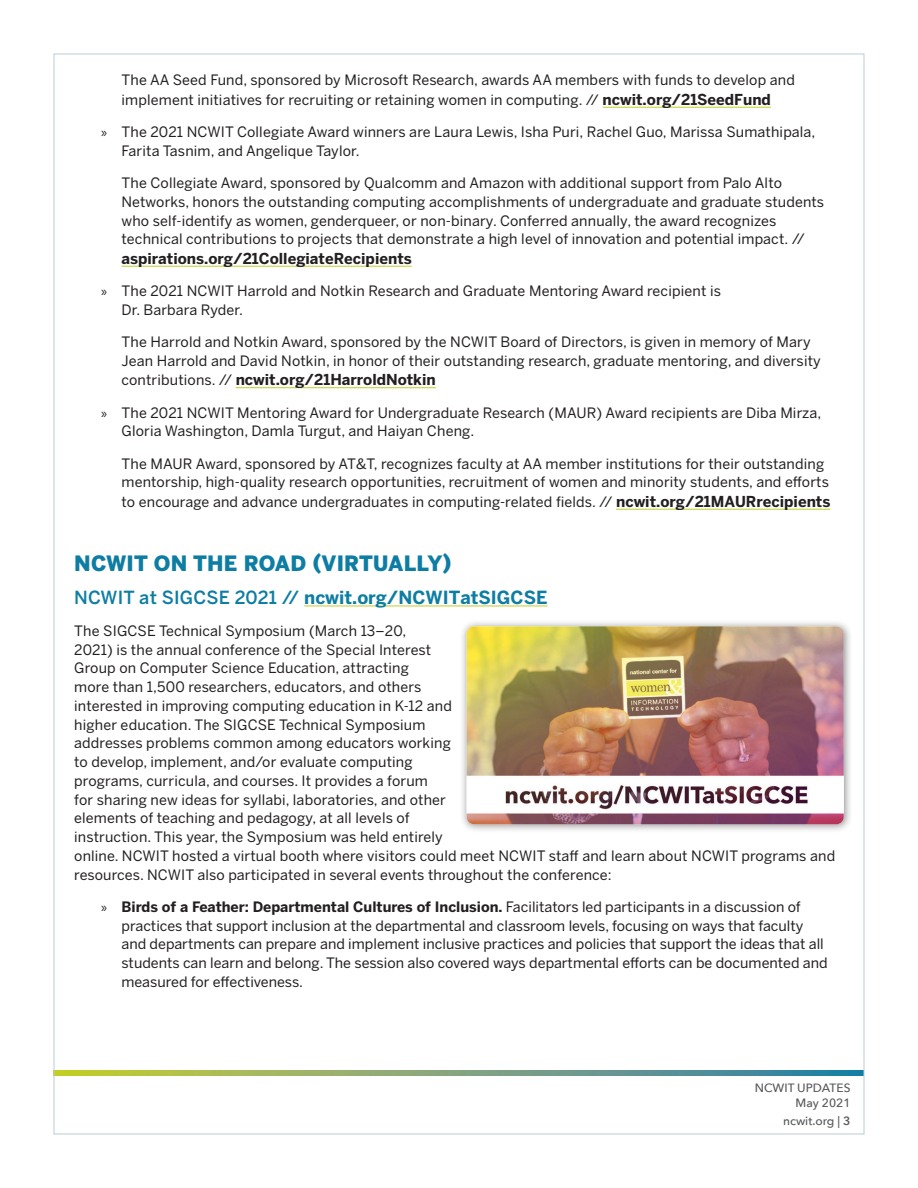
<style>
.page{position:relative;width:918px;height:1188px;background:#fff}
.page>*{position:absolute;margin:0;border:0;box-sizing:border-box;transform-origin:0 0}
.Body_Text{font:900 21px "Benton Sans";letter-spacing:.01em;color:#0d7da4}
.Body_Text-2{font:700 18px "Benton Sans";color:#0d7da4}
.Bulleted_List__Conte{font:700 15px "Benton Sans";color:#231f20}
.Body_Text-3{font:14.25px/18.8px "Benton Sans";letter-spacing:.01em;color:#231f20}
.Bulleted_List__Conte-2{font:14.25px/18.8px "Benton Sans";letter-spacing:.01em;color:#231f20}
.t1{font:500 12px/14.4px "Avenir Next";color:#57585a;text-align:right}
.s1{font-weight:700;font-size:15px}
.s2{font-family:"Myriad Pro"}
.s3{font-weight:400;font-size:14.25px}
.s4{font-weight:500}
.s5{font-weight:700}
.s6{font-weight:600}
</style>
<div class="page">
<svg style="left:56px;top:1071px;width:806px;height:4px;background:#7ea576"></svg>
<hr style="left:603px;top:107px;width:168px;height:1px;background:#c1ce23">
<hr style="left:122px;top:266px;width:290px;height:1px;background:#c1ce23">
<hr style="left:236px;top:387px;width:200px;height:1px;background:#c1ce23">
<hr style="left:616px;top:509px;width:214px;height:1px;background:#c1ce23">
<hr style="left:304px;top:606px;width:244px;height:1px;background:#c1ce23">
<div style="left:459px;top:619px;width:394px;height:215px;background:#231f20;opacity:.5"></div>
<img style="left:467px;top:626px;width:377px;height:198px">
<p class="Bulleted_List__Conte-2" style="left:122px;top:71px;width:675px;line-height:19.5px">The AA Seed Fund, sponsored by Microsoft Research, awards AA members with funds to develop and implement initiatives for recruiting or retaining women in computing. // <span class="s1">ncwit.org/21SeedFund</span></p>
<p class="Body_Text-3" style="left:122px;top:123px;width:695px;text-indent:-20px"><span class="s2">»</span> The 2021 NCWIT Collegiate Award winners are Laura Lewis, Isha Puri, Rachel Guo, Marissa Sumathipala,<br>Farita Tasnim, and Angelique Taylor.</p>
<p class="Bulleted_List__Conte-2" style="left:122px;top:174px;width:704px">The Collegiate Award, sponsored by Qualcomm and Amazon with additional support from Palo Alto Networks, honors the outstanding computing accomplishments of undergraduate and graduate students who self-identify as women, genderqueer, or non-binary. Conferred annually, the award recognizes technical contributions to projects that demonstrate a high level of innovation and potential impact. //</p>
<p class="Bulleted_List__Conte" style="left:122px;top:249px;width:292px">aspirations.org/21CollegiateRecipients</p>
<p class="Body_Text-3" style="left:122px;top:282px;width:601px;text-indent:-20px"><span class="s2">»</span> The 2021 NCWIT Harrold and Notkin Research and Graduate Mentoring Award recipient is<br>Dr. Barbara Ryder.</p>
<p class="Bulleted_List__Conte-2" style="left:122px;top:333px;width:701px">The Harrold and Notkin Award, sponsored by the NCWIT Board of Directors, is given in memory of Mary<br>Jean Harrold and David Notkin, in honor of their outstanding research, graduate mentoring, and diversity</p>
<p class="Bulleted_List__Conte" style="left:122px;top:371px;width:316px"><span class="s3">contributions. //</span> ncwit.org/21HarroldNotkin</p>
<p class="Body_Text-3" style="left:122px;top:403px;width:701px;text-indent:-20px"><span class="s2">»</span> The 2021 NCWIT Mentoring Award for Undergraduate Research (MAUR) Award recipients are Diba Mirza,<br>Gloria Washington, Damla Turgut, and Haiyan Cheng.</p>
<p class="Bulleted_List__Conte-2" style="left:122px;top:454px;width:710px;line-height:19.2px">The MAUR Award, sponsored by AT&amp;T, recognizes faculty at AA member institutions for their outstanding mentorship, high-quality research opportunities, recruitment of women and minority students, and efforts to encourage and advance undergraduates in computing-related fields. // <span class="s1">ncwit.org/21MAURrecipients</span></p>
<p class="Body_Text" style="left:74px;top:550px;width:378px">NCWIT ON THE ROAD (VIRTUALLY)</p>
<p class="Body_Text-2" style="left:74px;top:586px;width:475px"><span class="s4">NCWIT at SIGCSE 2021 //</span> ncwit.org/NCWITatSIGCSE</p>
<p class="Body_Text-3" style="left:74px;top:621px;width:762px">The SIGCSE Technical Symposium (March 13–20,<br>2021) is the annual conference of the Special Interest<br>Group on Computer Science Education, attracting<br>more than 1,500 researchers, educators, and others<br>interested in improving computing education in K-12 and<br>higher education. The SIGCSE Technical Symposium<br>addresses problems common among educators working<br>to develop, implement, and/or evaluate computing<br>programs, curricula, and courses. It provides a forum<br>for sharing new ideas for syllabi, laboratories, and other<br>elements of teaching and pedagogy, at all levels of<br>instruction. This year, the Symposium was held entirely<br>online. NCWIT hosted a virtual booth where visitors could meet NCWIT staff and learn about NCWIT programs and resources. NCWIT also participated in several events throughout the conference:</p>
<p class="Body_Text-3" style="left:122px;top:897px;width:708px;text-indent:-20px"><span class="s2">»</span> <span class="s5">Birds of a Feather: Departmental Cultures of Inclusion.</span> Facilitators led participants in a discussion of practices that support inclusion at the departmental and classroom levels, focusing on ways that faculty and departments can prepare and implement inclusive practices and policies that support the ideas that all students can learn and belong. The session also covered ways departmental efforts can be documented and measured for effectiveness.</p>
<p class="t1" style="left:755px;top:1081px;width:97px">NCWIT UPDATES<br>May 2021</p>
<p class="t1" style="left:783px;top:1113px;width:69px">ncwit.org | <span class="s6">3</span></p>
</div>
